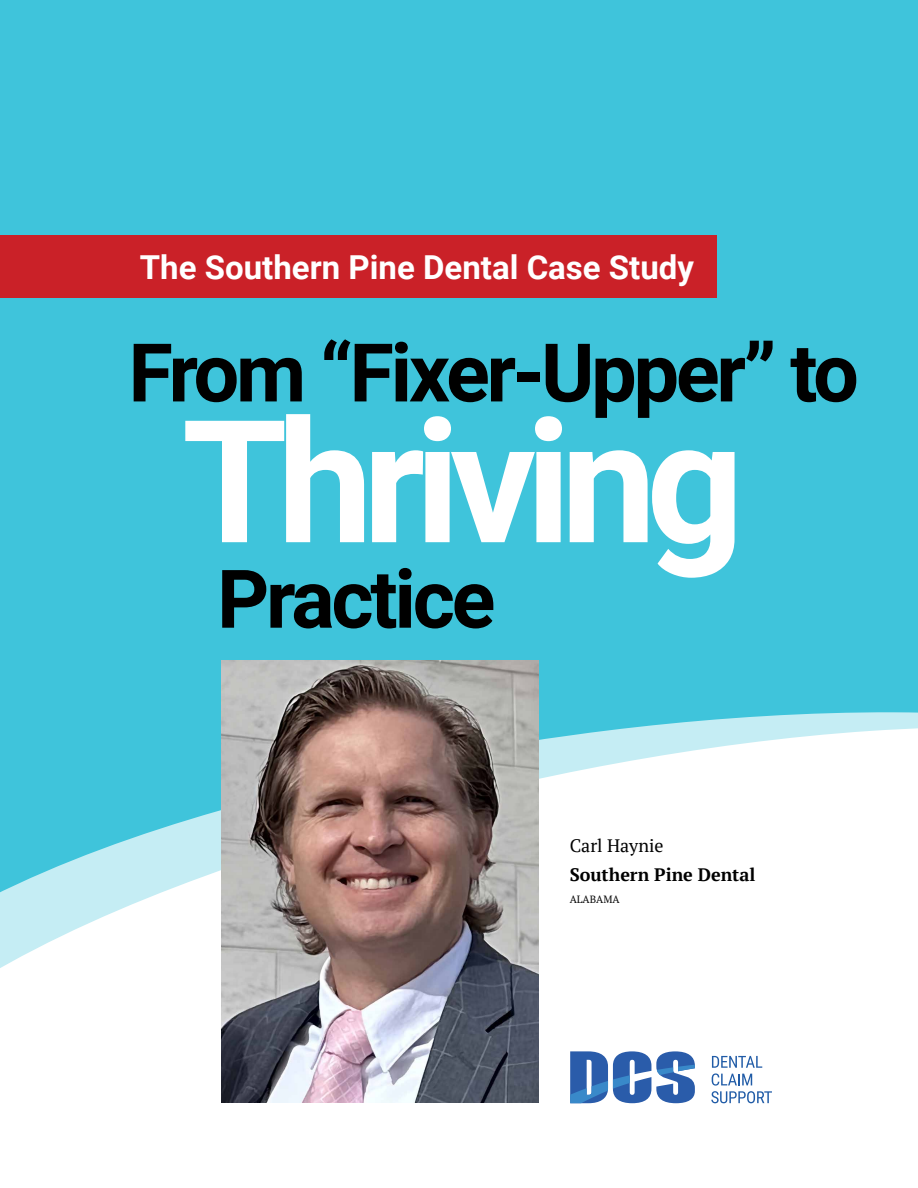
<style>
.page{position:relative;width:918px;height:1188px;background:#fff}
.page>*{position:absolute;margin:0;border:0;box-sizing:border-box;transform-origin:0 0}
.t1{font:700 170.7px "Roboto";letter-spacing:-.06em;color:#fff}
.t2{font:700 81px "Roboto";letter-spacing:-.04em;color:#000}
.t3{font:700 33px "Roboto";color:#fff}
.Paragraph_Bullets{font:700 18px "PT Serif";color:#000}
.Paragraph_Bullets-2{font:18px "PT Serif";color:#000}
.Paragraph_Bullets-3{font:10.5px "PT Serif";color:#000}
</style>
<div class="page">
<div style="left:0;top:0;width:918px;height:1073px;background:#3fc4db"></div>
<svg style="left:657px;top:712px;width:261px;height:13px;fill:#c5edf4"></svg>
<svg style="left:0;top:725px;width:918px;height:348px;background:#def4f8"></svg>
<div style="left:0;top:235px;width:716px;height:63px;background:#ca2128"></div>
<img style="left:221px;top:661px;width:318px;height:442px">
<svg style="left:711px;top:1056px;width:61px;height:47px"></svg>
<svg style="left:570px;top:1051px;width:125px;height:52px;background:#688fc5"></svg>
<p class="t3" style="left:140px;top:244px;width:556px">The Southern Pine Dental Case Study</p>
<p class="t2" style="left:129px;top:316px;width:732px">From “Fixer-Upper” to</p>
<p class="t1" style="left:182px;top:362px;width:563px">Thriving</p>
<p class="t2" style="left:217px;top:542px;width:280px">Practice</p>
<p class="Paragraph_Bullets-2" style="left:570px;top:834px;width:95px">Carl Haynie</p>
<p class="Paragraph_Bullets" style="left:570px;top:863px;width:187px">Southern Pine Dental</p>
<p class="Paragraph_Bullets-3" style="left:570px;top:893px;width:52px">ALABAMA</p>
</div>
